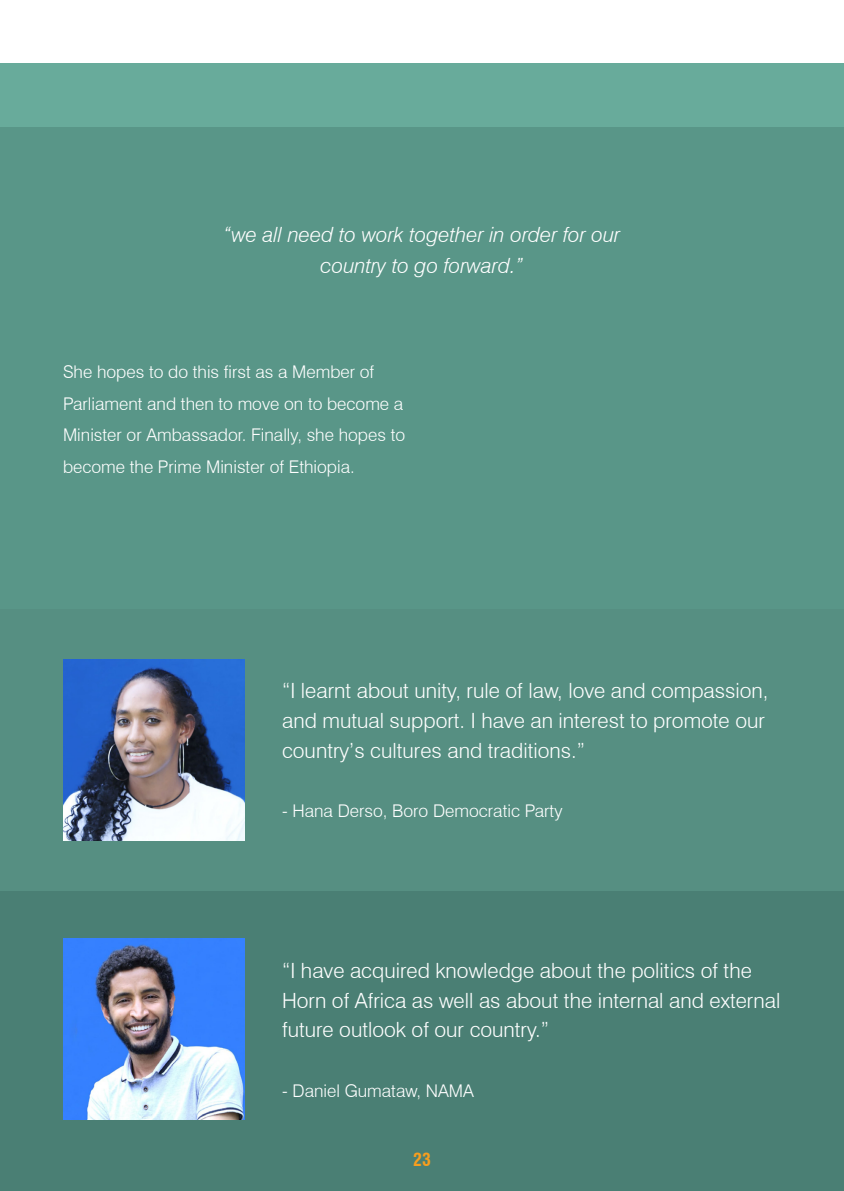
<style>
.page{position:relative;width:844px;height:1191px;background:#fff}
.page>*{position:absolute;margin:0;border:0;box-sizing:border-box;transform-origin:0 0}
.Body_text{font:300 21px/29.8px "Swiss 721 BT";color:#fff}
.Body_text-2{font:italic 300 21px/31.5px "Swiss 721 BT";color:#fff;text-align:center}
.Body_text-3{font:300 17.5px/31.5px "Swiss 721 BT";color:#fff}
.t1{font:700 condensed 17.5px "Swiss 721 BT";color:#f89e1e}
</style>
<div class="page">
<div style="left:0;top:63px;width:843px;height:1128px;background:#599688"></div>
<div style="left:0;top:63px;width:843px;height:63px;background:#68ab9b"></div>
<div style="left:0;top:889px;width:281px;height:302px;background:#4a7f74"></div>
<div style="left:281px;top:889px;width:562px;height:302px;background:#4a7f74"></div>
<div style="left:0;top:609px;width:281px;height:281px;background:#568f82"></div>
<div style="left:281px;top:609px;width:562px;height:281px;background:#568f82"></div>
<img style="left:63px;top:659px;width:181px;height:181px">
<img style="left:63px;top:938px;width:181px;height:182px">
<p class="Body_text-2" style="left:223px;top:218px;width:398px">“we all need to work together in order for our country to go forward.”</p>
<p class="Body_text-3" style="left:63px;top:356px;width:343px">She hopes to do this first as a Member of Parliament and then to move on to become a Minister or Ambassador. Finally, she hopes to become the Prime Minister of Ethiopia.</p>
<p class="Body_text" style="left:282px;top:675px;width:487px">“I learnt about unity, rule of law, love and compassion, and mutual support. I have an interest to promote our country’s cultures and traditions.”</p>
<p class="Body_text-3" style="left:282px;top:795px;width:282px">- Hana Derso, Boro Democratic Party</p>
<p class="Body_text" style="left:282px;top:955px;width:499px">“I have acquired knowledge about the politics of the<br>Horn of Africa as well as about the internal and external future outlook of our country.”</p>
<p class="Body_text-3" style="left:282px;top:1074px;width:193px">- Daniel Gumataw, NAMA</p>
<p class="t1" style="left:413px;top:1149px;width:19px">23</p>
</div>
